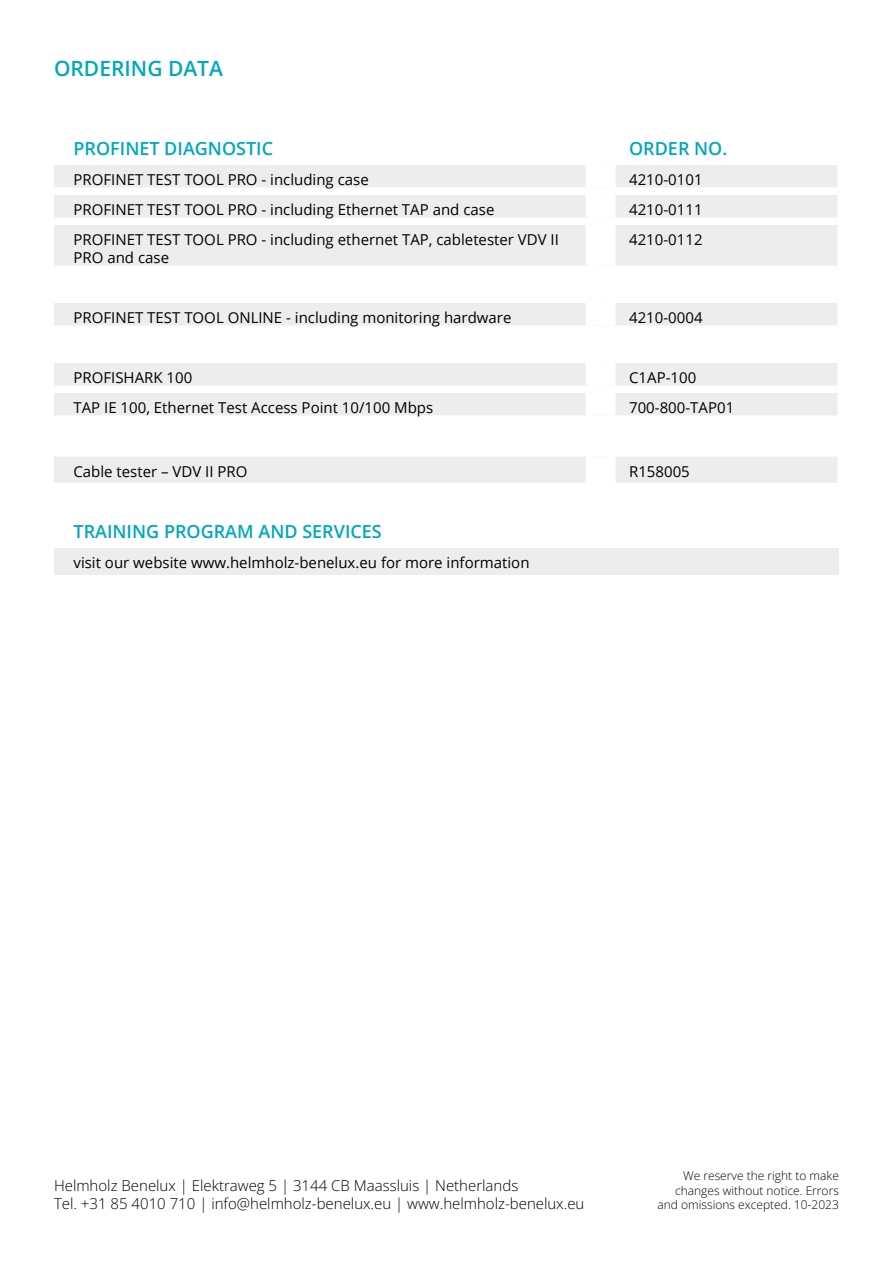
<style>
.page{position:relative;width:893px;height:1263px;background:#fff}
.page>*{position:absolute;margin:0;border:0;box-sizing:border-box;transform-origin:0 0}
.t1{font:600 21px "Open Sans";color:#00a8bc}
.t2{font:600 18px "Open Sans";color:#00a8bc}
.t3{font:15px/18px "Open Sans";color:#000}
.t4{font:300 15px/18px "Open Sans";color:#000}
.t5{font:300 12px/14.4px "Open Sans";color:#000;text-align:right}
</style>
<div class="page">
<svg style="left:54px;top:165px;width:783px;height:318px;fill:#eeeded"></svg>
<div style="left:586px;top:165px;width:30px;height:22px;background:#fff"></div>
<div style="left:586px;top:195px;width:30px;height:22px;background:#fff"></div>
<div style="left:586px;top:225px;width:30px;height:40px;background:#fff"></div>
<div style="left:586px;top:273px;width:30px;height:22px;background:#fff"></div>
<div style="left:586px;top:303px;width:30px;height:22px;background:#fff"></div>
<div style="left:586px;top:333px;width:30px;height:22px;background:#fff"></div>
<div style="left:586px;top:363px;width:30px;height:22px;background:#fff"></div>
<div style="left:586px;top:393px;width:30px;height:22px;background:#fff"></div>
<div style="left:586px;top:423px;width:30px;height:26px;background:#fff"></div>
<div style="left:586px;top:457px;width:30px;height:26px;background:#fff"></div>
<div style="left:54px;top:187px;width:547px;height:8px;background:#fff"></div>
<div style="left:601px;top:187px;width:236px;height:8px;background:#fff"></div>
<div style="left:54px;top:217px;width:547px;height:8px;background:#fff"></div>
<div style="left:601px;top:217px;width:236px;height:8px;background:#fff"></div>
<div style="left:54px;top:265px;width:547px;height:8px;background:#fff"></div>
<div style="left:601px;top:265px;width:236px;height:8px;background:#fff"></div>
<div style="left:54px;top:295px;width:547px;height:8px;background:#fff"></div>
<div style="left:601px;top:295px;width:236px;height:8px;background:#fff"></div>
<div style="left:54px;top:325px;width:547px;height:8px;background:#fff"></div>
<div style="left:601px;top:325px;width:236px;height:8px;background:#fff"></div>
<div style="left:54px;top:355px;width:547px;height:8px;background:#fff"></div>
<div style="left:601px;top:355px;width:236px;height:8px;background:#fff"></div>
<div style="left:54px;top:385px;width:547px;height:8px;background:#fff"></div>
<div style="left:601px;top:385px;width:236px;height:8px;background:#fff"></div>
<div style="left:54px;top:415px;width:547px;height:8px;background:#fff"></div>
<div style="left:601px;top:415px;width:236px;height:8px;background:#fff"></div>
<div style="left:54px;top:449px;width:547px;height:8px;background:#fff"></div>
<div style="left:601px;top:449px;width:236px;height:8px;background:#fff"></div>
<div style="left:54px;top:544px;width:785px;height:30px;background:#eeeded"></div>
<div style="left:54px;top:540px;width:785px;height:8px;background:#fff"></div>
<h1 class="t1" style="left:54px;top:54px;width:171px">ORDERING DATA</h1>
<p class="t2" style="left:74px;top:136px;width:201px">PROFINET DIAGNOSTIC</p>
<p class="t2" style="left:629px;top:136px;width:100px">ORDER NO.</p>
<p class="t3" style="left:74px;top:170px;width:297px">PROFINET TEST TOOL PRO - including case</p>
<p class="t3" style="left:629px;top:170px;width:75px">4210-0101</p>
<p class="t3" style="left:74px;top:200px;width:422px">PROFINET TEST TOOL PRO - including Ethernet TAP and case</p>
<p class="t3" style="left:629px;top:200px;width:75px">4210-0111</p>
<p class="t3" style="left:74px;top:230px;width:487px">PROFINET TEST TOOL PRO - including ethernet TAP, cabletester VDV II<br>PRO and case</p>
<p class="t3" style="left:629px;top:230px;width:75px">4210-0112</p>
<p class="t3" style="left:74px;top:308px;width:439px">PROFINET TEST TOOL ONLINE - including monitoring hardware</p>
<p class="t3" style="left:629px;top:308px;width:75px">4210-0004</p>
<p class="t3" style="left:74px;top:368px;width:120px">PROFISHARK 100</p>
<p class="t3" style="left:629px;top:368px;width:69px">C1AP-100</p>
<p class="t3" style="left:74px;top:398px;width:361px">TAP IE 100, Ethernet Test Access Point 10/100 Mbps</p>
<p class="t3" style="left:629px;top:398px;width:107px">700-800-TAP01</p>
<p class="t3" style="left:74px;top:462px;width:176px">Cable tester – VDV II PRO</p>
<p class="t3" style="left:629px;top:462px;width:62px">R158005</p>
<p class="t2" style="left:74px;top:519px;width:310px">TRAINING PROGRAM AND SERVICES</p>
<p class="t3" style="left:74px;top:553px;width:458px">visit our website www.helmholz-benelux.eu for more information</p>
<p class="t4" style="left:54px;top:1176px;width:532px">Helmholz Benelux | Elektraweg 5 | 3144 CB Maassluis | Netherlands<br>Tel. +31 85 4010 710 | info@helmholz-benelux.eu | www.helmholz-benelux.eu</p>
<p class="t5" style="left:657px;top:1168px;width:183px">We reserve the right to make changes without notice. Errors and omissions excepted. 10-2023</p>
</div>
